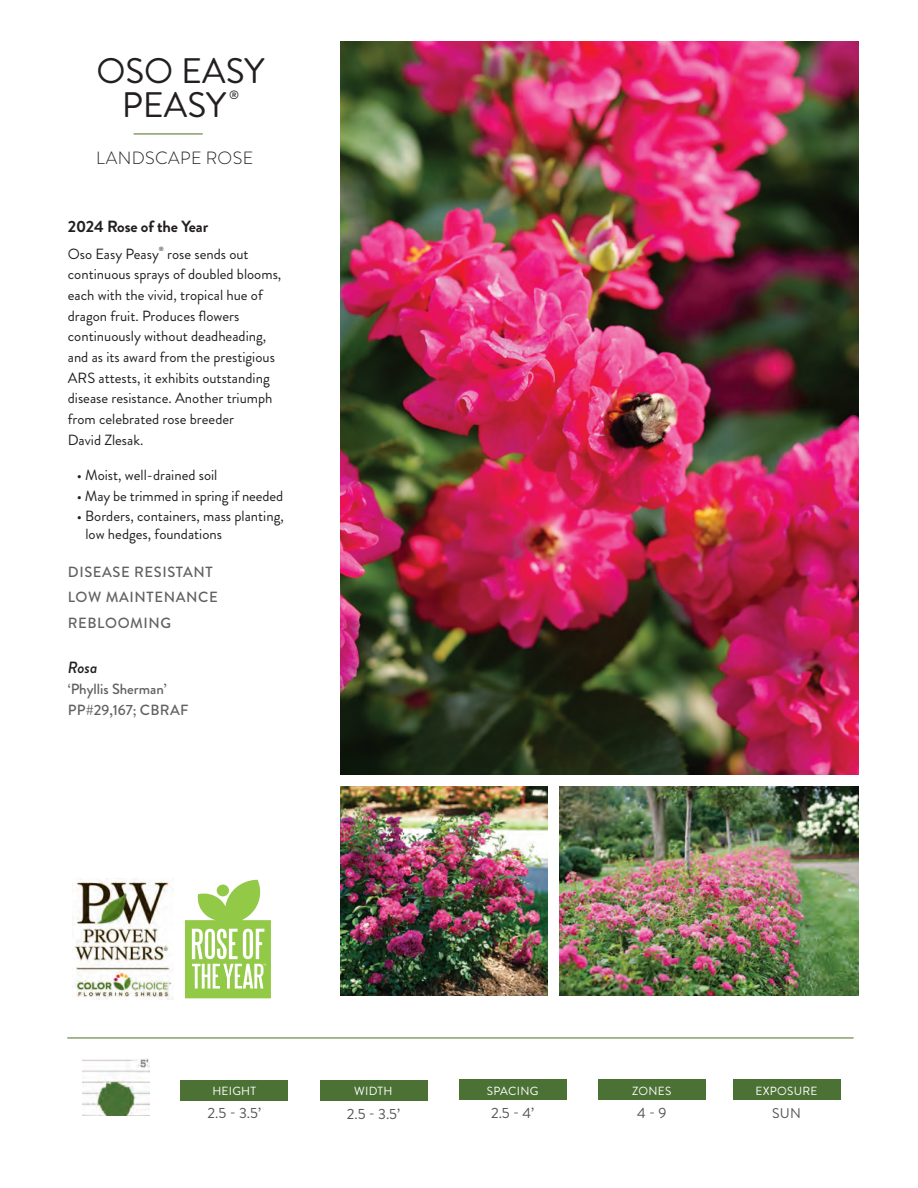
<style>
.page{position:relative;width:918px;height:1188px;background:#fff}
.page>*{position:absolute;margin:0;border:0;box-sizing:border-box;transform-origin:0 0}
.t1{font:35.4px/33.9px "Brandon Grotesque";color:#231f20;text-align:center}
.t2{font:300 17.7px "Brandon Grotesque";letter-spacing:.02em;color:#231f20}
.t3{font:700 16.2px "Brandon Grotesque";letter-spacing:-.01em;color:#231f20}
.t4{font:italic 500 16.2px "Brandon Grotesque";color:#231f20}
.t5{font:14.7px/20.7px "Brandon Grotesque";color:#231f20}
.t6{font:500 14.7px/25px "Brandon Grotesque";letter-spacing:.04em;color:#616164}
.t7{font:500 14.7px/20.7px "Brandon Grotesque";color:#616164}
.t8{font:14.7px "Brandon Grotesque";color:#535355}
.t9{font:13.95px "Brandon Grotesque";color:#535355}
.t10{font:12px "Brandon Grotesque";color:#231f20}
.t11{font:11.85px "Brandon Grotesque";letter-spacing:.02em;color:#fff}
.t12{font:6px "Brandon Grotesque";color:#231f20}
</style>
<div class="page">
<img style="left:560px;top:787px;width:299px;height:208px">
<img style="left:341px;top:42px;width:518px;height:733px">
<img style="left:341px;top:787px;width:206px;height:208px">
<hr style="left:67px;top:1038px;width:787px;height:1px;background:#4b711c">
<hr style="left:134px;top:134px;width:69px;height:1px;background:#4b711c">
<img style="left:82px;top:1058px;width:67px;height:58px">
<div style="left:180px;top:1080px;width:108px;height:21px;background:#4b7234"></div>
<div style="left:320px;top:1080px;width:107px;height:21px;background:#4b7234"></div>
<div style="left:598px;top:1079px;width:108px;height:21px;background:#4b7234"></div>
<div style="left:733px;top:1079px;width:107px;height:21px;background:#4b7234"></div>
<div style="left:459px;top:1079px;width:108px;height:21px;background:#4b7234"></div>
<img style="left:74px;top:878px;width:99px;height:121px">
<svg style="left:185px;top:880px;width:86px;height:118px"></svg>
<h1 class="t1" style="left:96px;top:54px;width:170px">OSO EASY<br>PEASY</h1>
<p class="t10" style="left:229px;top:87px;width:11px">®</p>
<p class="t2" style="left:96px;top:146px;width:159px">LANDSCAPE ROSE</p>
<p class="t3" style="left:68px;top:215px;width:142px">2024 Rose of the Year</p>
<p class="t5" style="left:68px;top:243px;width:93px">Oso Easy Peasy</p>
<p class="t12" style="left:159px;top:245px;width:6px">®</p>
<p class="t5" style="left:68px;top:243px;width:215px;text-indent:99px">rose sends out continuous sprays of doubled blooms, each with the vivid, tropical hue of dragon fruit. Produces flowers continuously without deadheading, and as its award from the prestigious<br>ARS attests, it exhibits outstanding disease resistance. Another triumph from celebrated rose breeder<br>David Zlesak.</p>
<p class="t5" style="left:77px;top:465px;width:142px">• Moist, well-drained soil</p>
<p class="t5" style="left:77px;top:485px;width:208px">• May be trimmed in spring if needed</p>
<p class="t5" style="left:86px;top:508px;width:200px;line-height:17.7px;text-indent:-9px">• Borders, containers, mass planting, low hedges, foundations</p>
<p class="t6" style="left:68px;top:560px;width:151px">DISEASE RESISTANT<br>LOW MAINTENANCE<br>REBLOOMING</p>
<p class="t4" style="left:68px;top:656px;width:31px">Rosa</p>
<p class="t7" style="left:68px;top:679px;width:122px">‘Phyllis Sherman’<br>PP#29,167; CBRAF</p>
<p class="t11" style="left:212px;top:1082px;width:45px">HEIGHT</p>
<p class="t8" style="left:208px;top:1103px;width:55px">2.5 - 3.5’</p>
<p class="t8" style="left:347px;top:1103px;width:55px">2.5 - 3.5’</p>
<p class="t11" style="left:354px;top:1083px;width:40px">WIDTH</p>
<p class="t11" style="left:487px;top:1082px;width:53px">SPACING</p>
<p class="t8" style="left:491px;top:1103px;width:45px">2.5 - 4’</p>
<p class="t11" style="left:632px;top:1082px;width:41px">ZONES</p>
<p class="t8" style="left:637px;top:1103px;width:31px">4 - 9</p>
<p class="t11" style="left:756px;top:1082px;width:63px">EXPOSURE</p>
<p class="t9" style="left:772px;top:1104px;width:30px">SUN</p>
</div>
